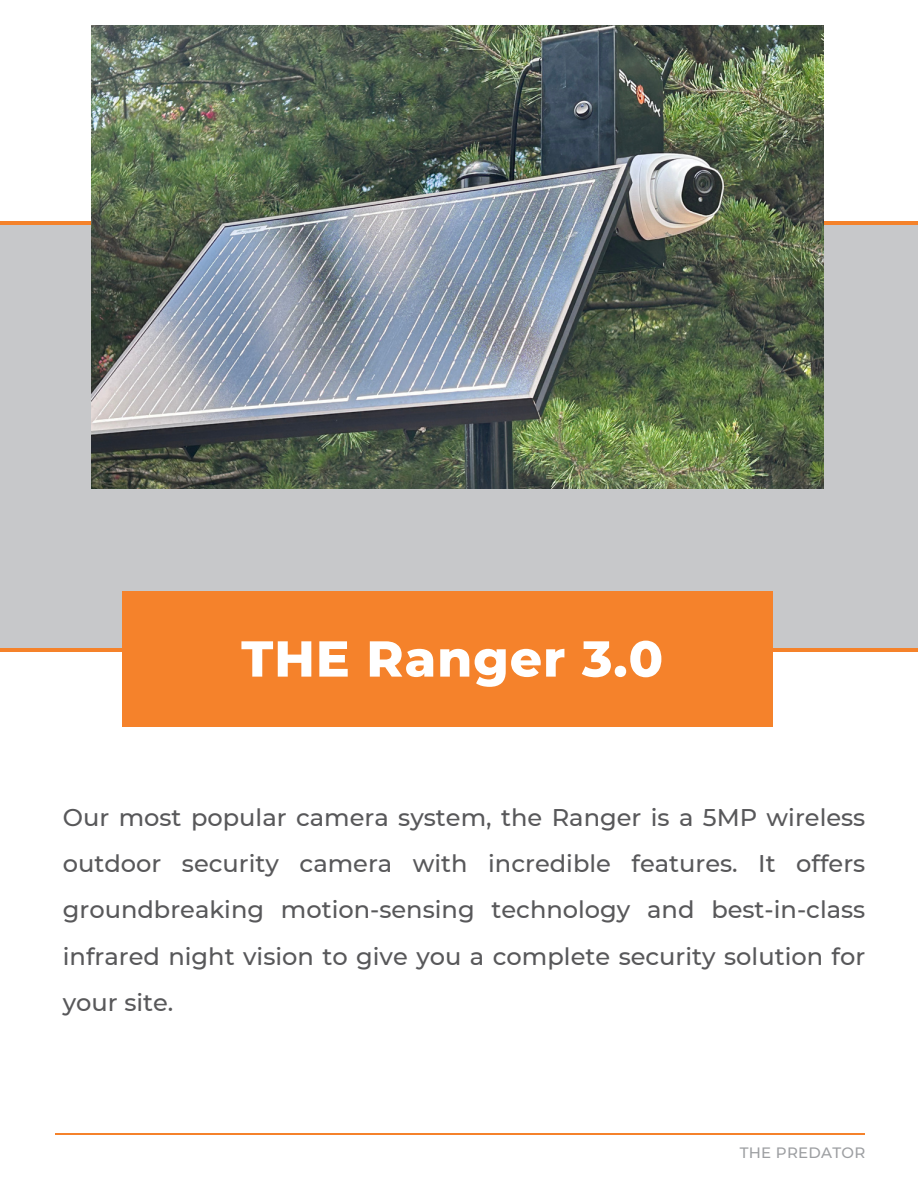
<style>
.page{position:relative;width:918px;height:1188px;background:#fff}
.page>*{position:absolute;margin:0;border:0;box-sizing:border-box;transform-origin:0 0}
.t1{font:800 50.4px "Montserrat";letter-spacing:.02em;color:#fff}
.t2{font:500 24.15px/46.3px "Montserrat";color:#58585a;text-align:justify}
.t3{font:500 15px "Montserrat";letter-spacing:.02em;color:#9d9fa2}
</style>
<div class="page">
<div style="left:0;top:224px;width:918px;height:426px;background:#c7c8ca"></div>
<hr style="left:0;top:222px;width:918px;height:3px;background:#f5822a">
<hr style="left:0;top:648px;width:918px;height:3px;background:#f5822a">
<div style="left:123px;top:591px;width:650px;height:135px;background:#f5822b"></div>
<hr style="left:55px;top:1134px;width:810px;height:1px;background:#f5822b">
<img style="left:92px;top:25px;width:731px;height:464px">
<p class="t1" style="left:241px;top:628px;width:423px">THE Ranger 3.0</p>
<p class="t2" style="left:63px;top:794px;width:804px">Our most popular camera system, the Ranger is a 5MP wireless outdoor security camera with incredible features. It offers groundbreaking motion-sensing technology and best-in-class infrared night vision to give you a complete security solution for your site.</p>
<p class="t3" style="left:740px;top:1143px;width:127px">THE PREDATOR</p>
</div>
